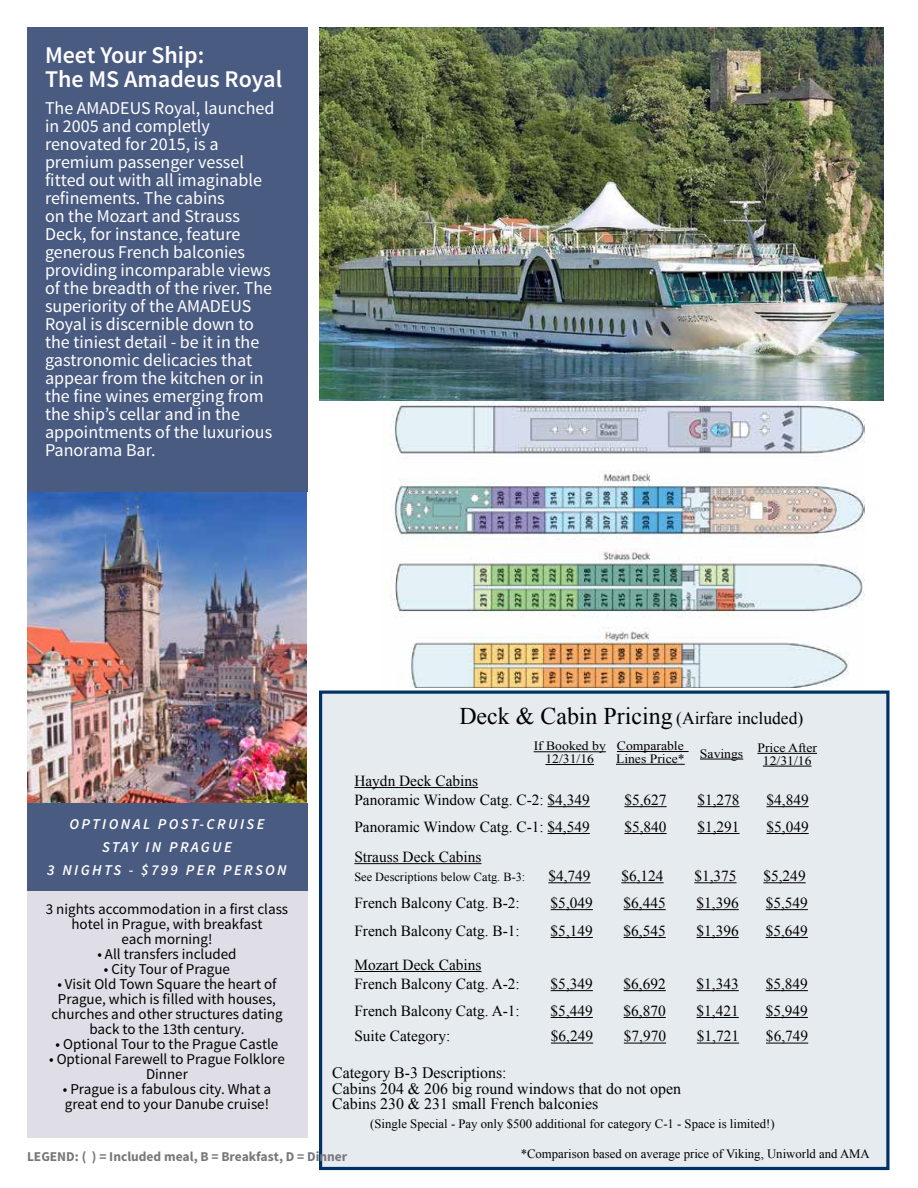
<style>
.page{position:relative;width:918px;height:1188px;background:#fff}
.page>*{position:absolute;margin:0;border:0;box-sizing:border-box;transform-origin:0 0}
.t1{font:24px "Times New Roman";color:#000}
.t2{font:600 24px/24px "Source Sans Pro";color:#fff}
.t3{font:18px/18px "Source Sans Pro";color:#fff}
.t4{font:15.9px/15.9px "Times New Roman";color:#000}
.t5{font:15.3px/19.2px "Times New Roman";color:#000}
.t6{font:15px/15px "Source Sans Pro";color:#000;text-align:center}
.t7{font:italic 600 15px/22.8px "Source Sans Pro";letter-spacing:.16em;color:#fff;text-align:center}
.t8{font:700 13.5px "Source Sans Pro";color:#77787b}
.t9{font:12.75px "Times New Roman";color:#000}
.t10{font:12.75px/12.8px "Times New Roman";color:#000;text-align:center;scale:1.07 1}
.t11{font:12.3px "Times New Roman";color:#000}
.s1{font-size:17.55px}
</style>
<div class="page">
<img style="left:27px;top:491px;width:280px;height:312px">
<img style="left:382px;top:400px;width:483px;height:287px">
<div style="left:319px;top:691px;width:571px;height:479px;background:#e6ebf0;border:3px solid #003265"></div>
<hr style="left:354px;top:971px;width:128px;height:1px;background:#000">
<hr style="left:551px;top:990px;width:42px;height:1px;background:#000">
<hr style="left:624px;top:990px;width:42px;height:1px;background:#000">
<hr style="left:697px;top:990px;width:42px;height:1px;background:#000">
<hr style="left:766px;top:990px;width:42px;height:1px;background:#000">
<hr style="left:354px;top:787px;width:124px;height:1px;background:#000">
<hr style="left:548px;top:806px;width:42px;height:1px;background:#000">
<hr style="left:624px;top:806px;width:43px;height:1px;background:#000">
<hr style="left:697px;top:806px;width:43px;height:1px;background:#000">
<hr style="left:766px;top:806px;width:43px;height:1px;background:#000">
<hr style="left:551px;top:1043px;width:42px;height:1px;background:#000">
<hr style="left:624px;top:1043px;width:42px;height:1px;background:#000">
<hr style="left:697px;top:1043px;width:42px;height:1px;background:#000">
<hr style="left:766px;top:1043px;width:42px;height:1px;background:#000">
<hr style="left:551px;top:1017px;width:42px;height:1px;background:#000">
<hr style="left:624px;top:1017px;width:42px;height:1px;background:#000">
<hr style="left:697px;top:1017px;width:42px;height:1px;background:#000">
<hr style="left:766px;top:1017px;width:42px;height:1px;background:#000">
<hr style="left:548px;top:833px;width:42px;height:1px;background:#000">
<hr style="left:624px;top:833px;width:43px;height:1px;background:#000">
<hr style="left:697px;top:833px;width:43px;height:1px;background:#000">
<hr style="left:766px;top:833px;width:43px;height:1px;background:#000">
<hr style="left:354px;top:863px;width:128px;height:1px;background:#000">
<hr style="left:548px;top:882px;width:43px;height:1px;background:#000">
<hr style="left:621px;top:882px;width:43px;height:1px;background:#000">
<hr style="left:694px;top:882px;width:43px;height:1px;background:#000">
<hr style="left:763px;top:882px;width:43px;height:1px;background:#000">
<hr style="left:551px;top:909px;width:42px;height:1px;background:#000">
<hr style="left:624px;top:909px;width:42px;height:1px;background:#000">
<hr style="left:697px;top:909px;width:42px;height:1px;background:#000">
<hr style="left:766px;top:909px;width:42px;height:1px;background:#000">
<hr style="left:551px;top:937px;width:42px;height:1px;background:#000">
<hr style="left:624px;top:937px;width:42px;height:1px;background:#000">
<hr style="left:697px;top:937px;width:42px;height:1px;background:#000">
<hr style="left:766px;top:937px;width:42px;height:1px;background:#000">
<hr style="left:534px;top:751px;width:72px;height:1px;background:#000">
<hr style="left:545px;top:764px;width:49px;height:1px;background:#000">
<hr style="left:617px;top:751px;width:72px;height:1px;background:#000">
<hr style="left:616px;top:764px;width:69px;height:1px;background:#000">
<hr style="left:700px;top:759px;width:43px;height:1px;background:#000">
<hr style="left:757px;top:753px;width:60px;height:1px;background:#000">
<hr style="left:763px;top:766px;width:49px;height:1px;background:#000">
<div style="left:27px;top:27px;width:280px;height:464px;background:#4a5b82"></div>
<div style="left:27px;top:891px;width:280px;height:247px;background:#dfdee6"></div>
<div style="left:27px;top:803px;width:280px;height:88px;background:#4a5b82"></div>
<img style="left:319px;top:27px;width:564px;height:373px">
<h1 class="t2" style="left:45px;top:44px;width:239px">Meet Your Ship:<br>The MS Amadeus Royal</h1>
<p class="t3" style="left:45px;top:99px;width:231px">The AMADEUS Royal, launched in 2005 and completly renovated for 2015, is a premium passenger vessel fitted out with all imaginable refinements. The cabins<br>on the Mozart and Strauss<br>Deck, for instance, feature generous French balconies providing incomparable views of the breadth of the river. The superiority of the AMADEUS<br>Royal is discernible down to the tiniest detail - be it in the gastronomic delicacies that appear from the kitchen or in the fine wines emerging from the ship’s cellar and in the appointments of the luxurious<br>Panorama Bar.</p>
<p class="t7" style="left:47px;top:813px;width:241px">OPTIONAL POST-CRUISE<br>STAY IN PRAGUE<br>3 NIGHTS - $799 PER PERSON</p>
<p class="t6" style="left:46px;top:902px;width:244px">3 nights accommodation in a first class hotel in Prague, with breakfast<br>each morning!</p>
<p class="t6" style="left:97px;top:947px;width:141px">• All transfers included</p>
<p class="t6" style="left:104px;top:962px;width:128px">• City Tour of Prague</p>
<p class="t6" style="left:51px;top:977px;width:233px">• Visit Old Town Square the heart of Prague, which is filled with houses, churches and other structures dating back to the 13th century.</p>
<p class="t6" style="left:56px;top:1037px;width:224px">• Optional Tour to the Prague Castle</p>
<p class="t6" style="left:49px;top:1052px;width:237px">• Optional Farewell to Prague Folklore<br>Dinner</p>
<p class="t6" style="left:63px;top:1082px;width:210px;text-align:left">• Prague is a fabulous city. What a great end to your Danube cruise!</p>
<h1 class="t1" style="left:459px;top:700px;width:346px">Deck &amp; Cabin Pricing <span class="s1">(Airfare included)</span></h1>
<p class="t10" style="left:534px;top:740px;width:69px">If Booked by<br>12/31/16</p>
<p class="t10" style="left:617px;top:739px;width:64px">Comparable</p>
<p class="t10" style="left:616px;top:747px;width:189px">Lines Price* Savings Price After</p>
<p class="t10" style="left:763px;top:754px;width:47px">12/31/16</p>
<p class="t5" style="left:354px;top:771px;width:237px">Haydn Deck Cabins<br>Panoramic Window Catg. C-2: $4,349</p>
<p class="t5" style="left:624px;top:790px;width:44px">$5,627</p>
<p class="t5" style="left:697px;top:790px;width:44px">$1,278</p>
<p class="t5" style="left:766px;top:790px;width:44px">$4,849</p>
<p class="t5" style="left:354px;top:817px;width:237px">Panoramic Window Catg. C-1: $4,549</p>
<p class="t5" style="left:624px;top:817px;width:44px">$5,840</p>
<p class="t5" style="left:697px;top:817px;width:44px">$1,291</p>
<p class="t5" style="left:766px;top:817px;width:44px">$5,049</p>
<p class="t5" style="left:354px;top:847px;width:129px">Strauss Deck Cabins</p>
<p class="t11" style="left:354px;top:869px;width:172px">See Descriptions below Catg. B-3:</p>
<p class="t5" style="left:548px;top:866px;width:44px">$4,749</p>
<p class="t5" style="left:621px;top:866px;width:44px">$6,124</p>
<p class="t5" style="left:694px;top:866px;width:44px">$1,375</p>
<p class="t5" style="left:763px;top:866px;width:44px">$5,249</p>
<p class="t5" style="left:354px;top:893px;width:167px">French Balcony Catg. B-2:</p>
<p class="t5" style="left:551px;top:893px;width:44px">$5,049</p>
<p class="t5" style="left:624px;top:893px;width:44px">$6,445</p>
<p class="t5" style="left:697px;top:893px;width:44px">$1,396</p>
<p class="t5" style="left:766px;top:893px;width:44px">$5,549</p>
<p class="t5" style="left:354px;top:921px;width:167px">French Balcony Catg. B-1:</p>
<p class="t5" style="left:551px;top:921px;width:44px">$5,149</p>
<p class="t5" style="left:624px;top:921px;width:44px">$6,545</p>
<p class="t5" style="left:697px;top:921px;width:44px">$1,396</p>
<p class="t5" style="left:766px;top:921px;width:44px">$5,649</p>
<p class="t5" style="left:354px;top:955px;width:167px">Mozart Deck Cabins<br>French Balcony Catg. A-2:</p>
<p class="t5" style="left:551px;top:974px;width:44px">$5,349</p>
<p class="t5" style="left:624px;top:974px;width:44px">$6,692</p>
<p class="t5" style="left:697px;top:974px;width:44px">$1,343</p>
<p class="t5" style="left:766px;top:974px;width:44px">$5,849</p>
<p class="t5" style="left:354px;top:1001px;width:167px">French Balcony Catg. A-1:</p>
<p class="t5" style="left:551px;top:1001px;width:44px">$5,449</p>
<p class="t5" style="left:624px;top:1001px;width:44px">$6,870</p>
<p class="t5" style="left:697px;top:1001px;width:44px">$1,421</p>
<p class="t5" style="left:766px;top:1001px;width:44px">$5,949</p>
<p class="t5" style="left:354px;top:1026px;width:97px">Suite Category:</p>
<p class="t5" style="left:551px;top:1026px;width:44px">$6,249</p>
<p class="t5" style="left:624px;top:1026px;width:44px">$7,970</p>
<p class="t5" style="left:697px;top:1026px;width:44px">$1,721</p>
<p class="t5" style="left:766px;top:1026px;width:44px">$6,749</p>
<p class="t4" style="left:332px;top:1064px;width:350px">Category B-3 Descriptions:<br>Cabins 204 &amp; 206 big round windows that do not open<br>Cabins 230 &amp; 231 small French balconies</p>
<p class="t9" style="left:370px;top:1115px;width:406px">(Single Special - Pay only $500 additional for category C-1 - Space is limited!)</p>
<p class="t8" style="left:27px;top:1148px;width:322px">LEGEND: ( ) = Included meal, B = Breakfast, D = Dinner</p>
<p class="t9" style="left:521px;top:1146px;width:351px">*Comparison based on average price of Viking, Uniworld and AMA</p>
</div>
